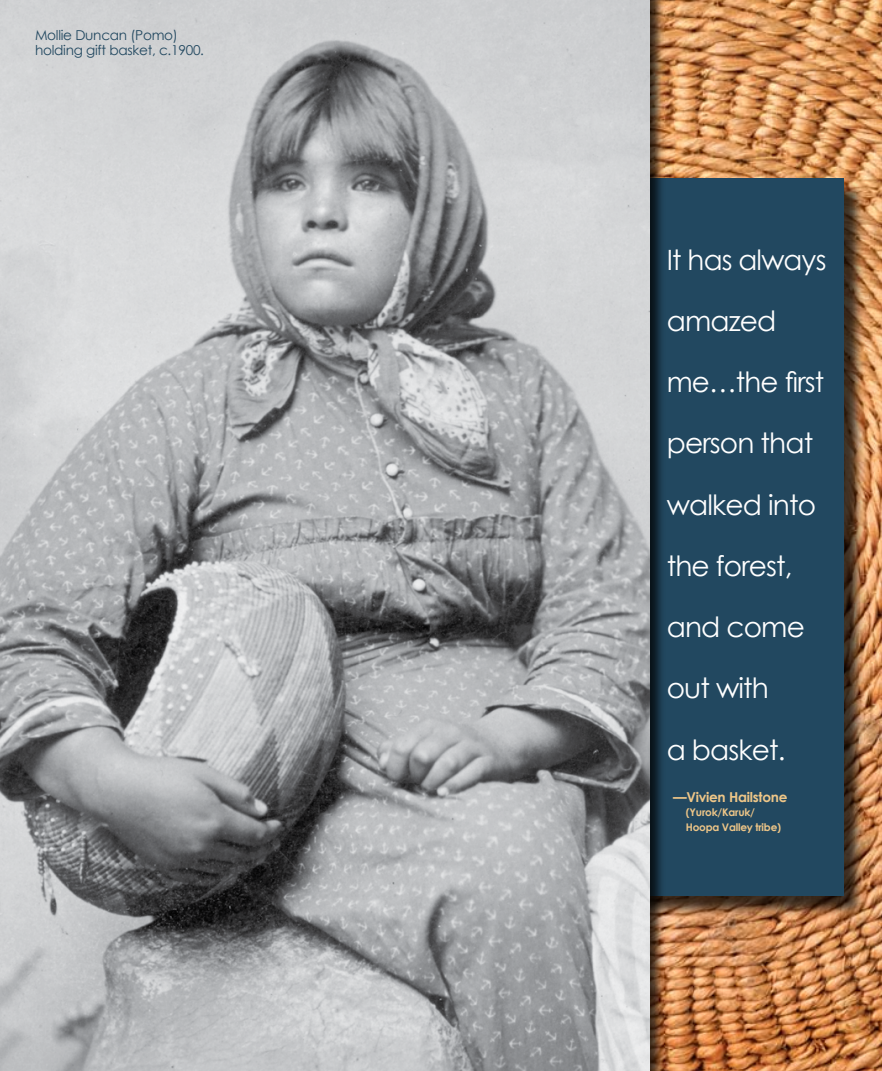
<style>
.page{position:relative;width:882px;height:1071px;background:#fff}
.page>*{position:absolute;margin:0;border:0;box-sizing:border-box;transform-origin:0 0}
.t1{font:28px/61.2px "Century Gothic";letter-spacing:-.03em;color:#fff}
.t2{font:13.65px/14.9px "Century Gothic";letter-spacing:-.02em;color:#224860}
.t3{font:700 13.65px "Century Gothic";letter-spacing:-.02em;color:#eec688}
.t4{font:700 10.5px/14.9px "Century Gothic";letter-spacing:-.02em;color:#eec688}
</style>
<div class="page">
<img style="left:666px;top:0;width:216px;height:1071px">
<div style="left:609px;top:180px;width:257px;height:739px;background:#000;opacity:.75"></div>
<div style="left:607px;top:178px;width:237px;height:718px;background:#224860"></div>
<div style="left:0;top:0;width:666px;height:1071px;background:#000;opacity:.75"></div>
<img style="left:0;top:0;width:649px;height:1071px">
<div style="left:0;top:802px;width:5px;height:264px;background:#000;opacity:.45"></div>
<p class="t2" style="left:35px;top:27px;width:171px">Mollie Duncan (Pomo) holding gift basket, c.1900.</p>
<p class="t1" style="left:667px;top:228px;width:161px">It has always amazed me…the first person that walked into the forest, and come out with<br>a basket.</p>
<p class="t3" style="left:673px;top:788px;width:116px">—Vivien Hailstone</p>
<p class="t4" style="left:686px;top:805px;width:97px">(Yurok/Karuk/<br>Hoopa Valley tribe)</p>
</div>
